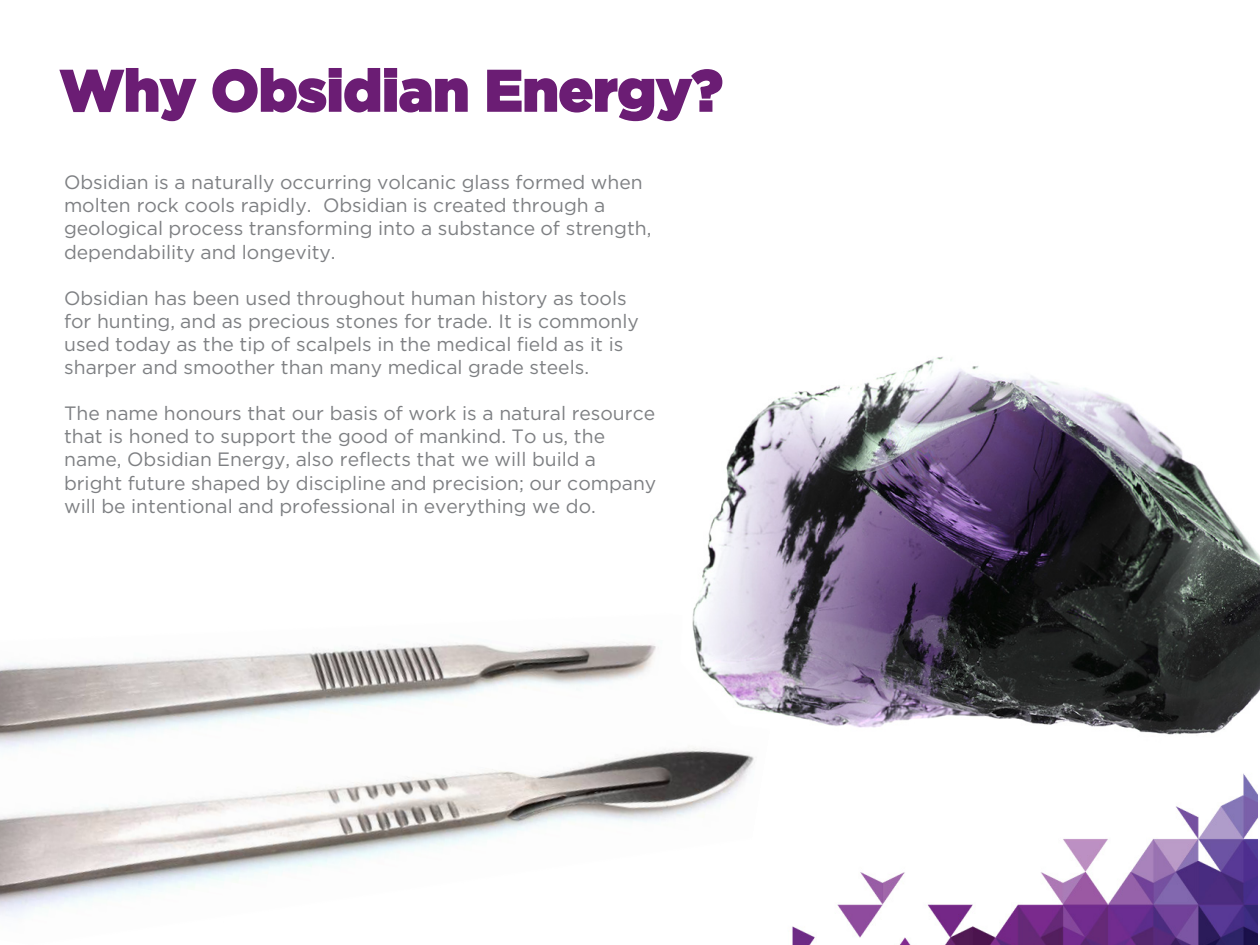
<style>
.page{position:relative;width:1260px;height:945px;background:#fff}
.page>*{position:absolute;margin:0;border:0;box-sizing:border-box;transform-origin:0 0}
.t1{font:900 57.75px "Gotham";letter-spacing:-.01em;color:#6b1d74}
.t2{font:19.43px "Gotham";color:#7e8083}
.t3{font:19.25px/23.1px "Gotham";color:#7e8083}
</style>
<div class="page">
<img style="left:0;top:643px;width:755px;height:274px">
<img style="left:792px;top:773px;width:465px;height:172px">
<svg style="left:59px;top:68px;width:138px;height:54px"></svg>
<svg style="left:212px;top:68px;width:256px;height:45px"></svg>
<svg style="left:487px;top:69px;width:236px;height:53px"></svg>
<img style="left:681px;top:356px;width:579px;height:393px">
<p class="t1" style="left:60px;top:51px;width:665px">Why Obsidian Energy?</p>
<p class="t3" style="left:64px;top:170px;width:580px">Obsidian is a naturally occurring volcanic glass formed when molten rock cools rapidly. Obsidian is created through a</p>
<p class="t2" style="left:64px;top:216px;width:589px">geological process transforming into a substance of strength,</p>
<p class="t3" style="left:64px;top:240px;width:273px">dependability and longevity.</p>
<p class="t3" style="left:64px;top:286px;width:576px">Obsidian has been used throughout human history as tools for hunting, and as precious stones for trade. It is commonly used today as the tip of scalpels in the medical field as it is sharper and smoother than many medical grade steels.</p>
<p class="t3" style="left:64px;top:401px;width:594px">The name honours that our basis of work is a natural resource that is honed to support the good of mankind. To us, the name, Obsidian Energy, also reflects that we will build a bright future shaped by discipline and precision; our company will be intentional and professional in everything we do.</p>
</div>
